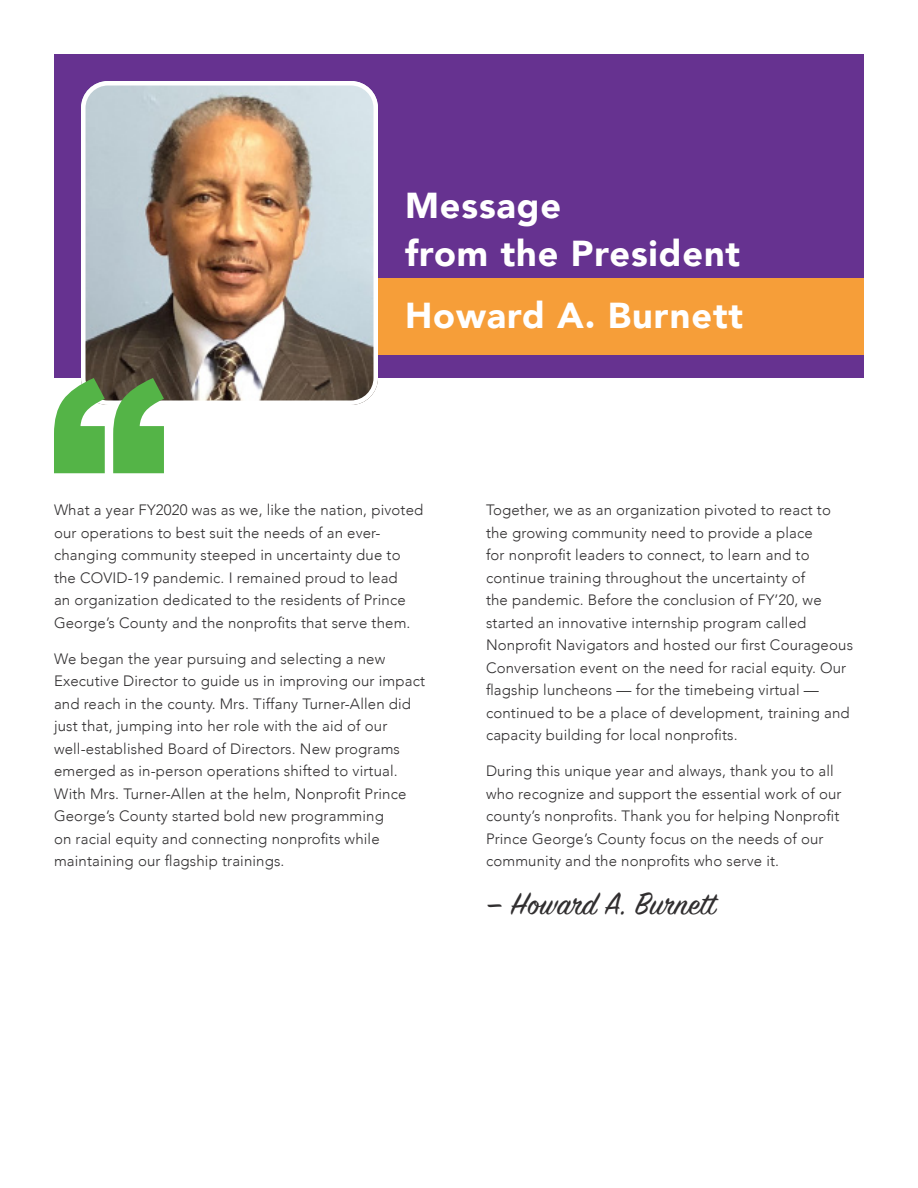
<style>
.page{position:relative;width:918px;height:1188px;background:#fff}
.page>*{position:absolute;margin:0;border:0;box-sizing:border-box;transform-origin:0 0}
.letter_name{font:900 36px/48px "Avenir";letter-spacing:.025em;color:#fff}
.Signature{font:34.5px "Sign Painter House Script";letter-spacing:.01em;color:#312f30}
.Body{font:300 15px/22.5px "Avenir";letter-spacing:.01em;color:#312f30}
</style>
<div class="page">
<div style="left:54px;top:54px;width:810px;height:324px;background:#663290"></div>
<img style="left:86px;top:86px;width:287px;height:314px">
<div style="left:81px;top:81px;width:297px;height:324px;border:4px solid #fff;border-radius:25px"></div>
<div style="left:378px;top:278px;width:486px;height:76px;background:#f69e39"></div>
<svg style="left:54px;top:378px;width:110px;height:95px"></svg>
<h1 class="letter_name" style="left:405px;top:181px;width:337px">Message<br>from the President</h1>
<p class="letter_name" style="left:405px;top:290px;width:340px">Howard A. Burnett</p>
<p class="Body" style="left:54px;top:499px;width:371px">What a year FY2020 was as we, like the nation, pivoted our operations to best suit the needs of an ever&shy;changing community steeped in uncertainty due to the COVID-19 pandemic. I remained proud to lead<br>an organization dedicated to the residents of Prince George’s County and the nonprofits that serve them.</p>
<p class="Body" style="left:54px;top:647px;width:373px">We began the year pursuing and selecting a new Executive Director to guide us in improving our impact and reach in the county. Mrs. Tiffany Turner-Allen did just that, jumping into her role with the aid of our well-established Board of Directors. New programs emerged as in-person operations shifted to virtual.<br>With Mrs. Turner-Allen at the helm, Nonprofit Prince George’s County started bold new programming<br>on racial equity and connecting nonprofits while maintaining our flagship trainings.</p>
<p class="Body" style="left:486px;top:499px;width:369px">Together, we as an organization pivoted to react to the growing community need to provide a place<br>for nonprofit leaders to connect, to learn and to continue training throughout the uncertainty of<br>the pandemic. Before the conclusion of FY’20, we started an innovative internship program called Nonprofit Navigators and hosted our first Courageous Conversation event on the need for racial equity. Our flagship luncheons — for the timebeing virtual — continued to be a place of development, training and capacity building for local nonprofits.</p>
<p class="Body" style="left:486px;top:760px;width:357px">During this unique year and always, thank you to all who recognize and support the essential work of our county’s nonprofits. Thank you for helping Nonprofit Prince George’s County focus on the needs of our community and the nonprofits who serve it.</p>
<p class="Signature" style="left:486px;top:883px;width:235px">— Howard A. Burnett</p>
</div>
